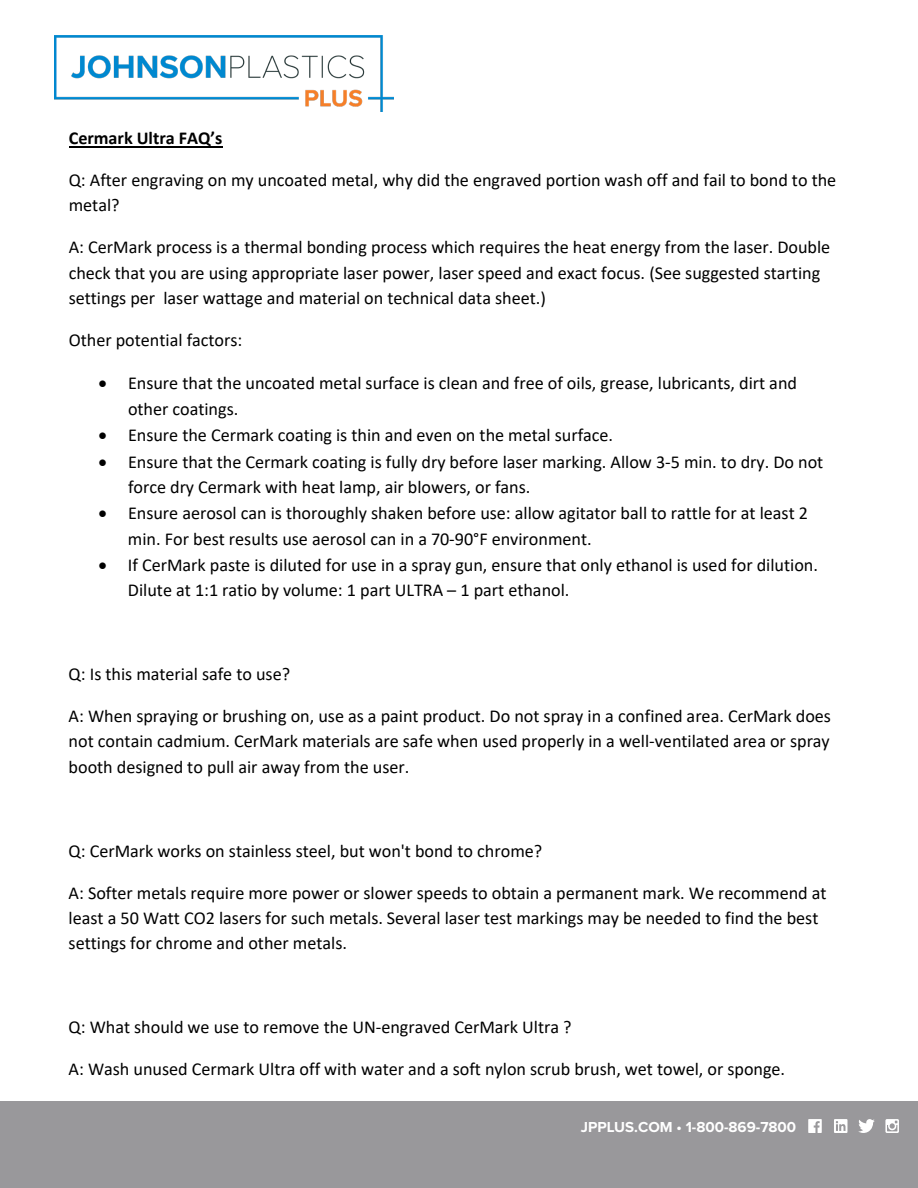
<style>
.page{position:relative;width:918px;height:1188px;background:#fff}
.page>*{position:absolute;margin:0;border:0;box-sizing:border-box;transform-origin:0 0}
.t1{font:18.15px/25.3px "Calibri";color:#000}
.t2{font:700 18.15px "Calibri";color:#000}
.t3{font:700 15px "Proxima Nova";color:#fff}
</style>
<div class="page">
<hr style="left:69px;top:146px;width:154px;height:1px;background:#000">
<img style="left:54px;top:35px;width:339px;height:77px">
<div style="left:0;top:1102px;width:918px;height:86px;background:#99989b"></div>
<svg style="left:834px;top:1119px;width:13px;height:14px"></svg>
<svg style="left:858px;top:1119px;width:17px;height:14px"></svg>
<svg style="left:808px;top:1119px;width:14px;height:14px"></svg>
<svg style="left:885px;top:1119px;width:14px;height:14px"></svg>
<p class="t2" style="left:69px;top:125px;width:155px">Cermark Ultra FAQ’s</p>
<p class="t1" style="left:69px;top:167px;width:769px">Q: After engraving on my uncoated metal, why did the engraved portion wash off and fail to bond to the metal?</p>
<p class="t1" style="left:69px;top:234px;width:763px">A: CerMark process is a thermal bonding process which requires the heat energy from the laser. Double check that you are using appropriate laser power, laser speed and exact focus. (See suggested starting settings per laser wattage and material on technical data sheet.)</p>
<p class="t1" style="left:69px;top:327px;width:175px">Other potential factors:</p>
<p class="t1" style="left:128px;top:370px;width:671px;text-indent:-30px">• Ensure that the uncoated metal surface is clean and free of oils, grease, lubricants, dirt and other coatings.</p>
<p class="t1" style="left:98px;top:422px;width:516px">• Ensure the Cermark coating is thin and even on the metal surface.</p>
<p class="t1" style="left:128px;top:448px;width:697px;text-indent:-30px">• Ensure that the Cermark coating is fully dry before laser marking. Allow 3-5 min. to dry. Do not force dry Cermark with heat lamp, air blowers, or fans.</p>
<p class="t1" style="left:128px;top:500px;width:682px;text-indent:-30px">• Ensure aerosol can is thoroughly shaken before use: allow agitator ball to rattle for at least 2 min. For best results use aerosol can in a 70-90°F environment.</p>
<p class="t1" style="left:128px;top:552px;width:691px;text-indent:-30px">• If CerMark paste is diluted for use in a spray gun, ensure that only ethanol is used for dilution.<br>Dilute at 1:1 ratio by volume: 1 part ULTRA – 1 part ethanol.</p>
<p class="t1" style="left:69px;top:661px;width:223px">Q: Is this material safe to use?</p>
<p class="t1" style="left:69px;top:703px;width:764px;text-align:justify">A: When spraying or brushing on, use as a paint product. Do not spray in a confined area. CerMark does not contain cadmium. CerMark materials are safe when used properly in a well-ventilated area or spray booth designed to pull air away from the user.</p>
<p class="t1" style="left:69px;top:838px;width:475px">Q: CerMark works on stainless steel, but won't bond to chrome?</p>
<p class="t1" style="left:69px;top:880px;width:760px">A: Softer metals require more power or slower speeds to obtain a permanent mark. We recommend at least a 50 Watt CO2 lasers for such metals. Several laser test markings may be needed to find the best settings for chrome and other metals.</p>
<p class="t1" style="left:69px;top:1014px;width:505px">Q: What should we use to remove the UN-engraved CerMark Ultra ?</p>
<p class="t1" style="left:69px;top:1056px;width:718px">A: Wash unused Cermark Ultra off with water and a soft nylon scrub brush, wet towel, or sponge.</p>
<p class="t3" style="left:581px;top:1116px;width:217px">JPPLUS.COM • 1-800-869-7800</p>
</div>
